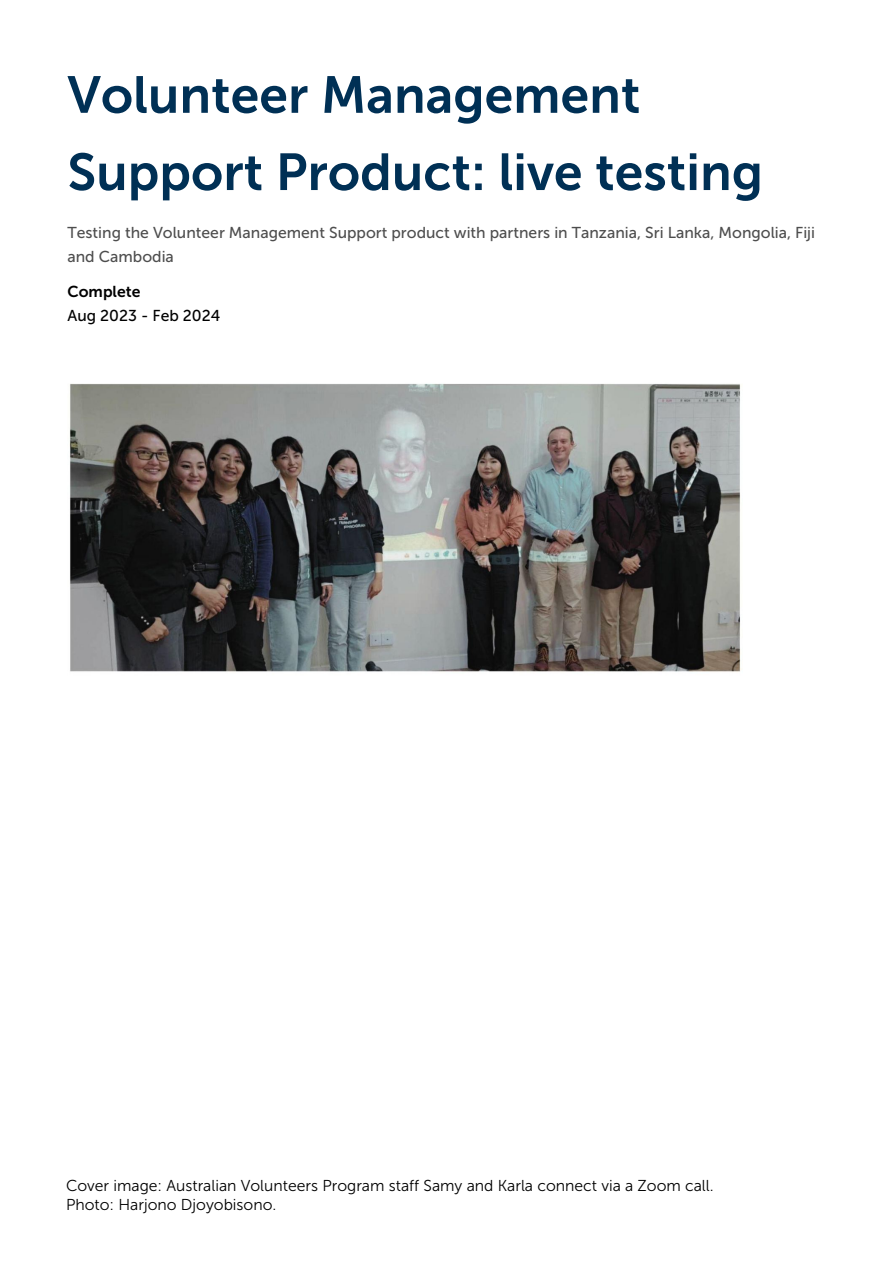
<style>
.page{position:relative;width:893px;height:1263px;background:#fff}
.page>*{position:absolute;margin:0;border:0;box-sizing:border-box;transform-origin:0 0}
.t1{font:51.75px/77.2px "Museo Sans 700";color:#003055}
.t2{font:15.75px/18.9px "Museo Sans 300";color:#000}
.t3{font:15.75px/23.9px "Museo Sans 500";color:rgb(0 0 0/.7)}
.t4{font:15.75px "Museo Sans 500";color:#000}
.t5{font:15.75px "Museo Sans 700";color:#000}
</style>
<div class="page">
<img style="left:69px;top:383px;width:672px;height:289px">
<h1 class="t1" style="left:68px;top:57px;width:697px">Volunteer Management<br>Support Product: live testing</h1>
<p class="t3" style="left:68px;top:221px;width:749px">Testing the Volunteer Management Support product with partners in Tanzania, Sri Lanka, Mongolia, Fiji and Cambodia</p>
<p class="t5" style="left:68px;top:282px;width:74px">Complete</p>
<p class="t4" style="left:68px;top:306px;width:154px">Aug 2023 - Feb 2024</p>
<p class="t2" style="left:66px;top:1176px;width:649px">Cover image: Australian Volunteers Program staff Samy and Karla connect via a Zoom call.<br>Photo: Harjono Djoyobisono.</p>
</div>
